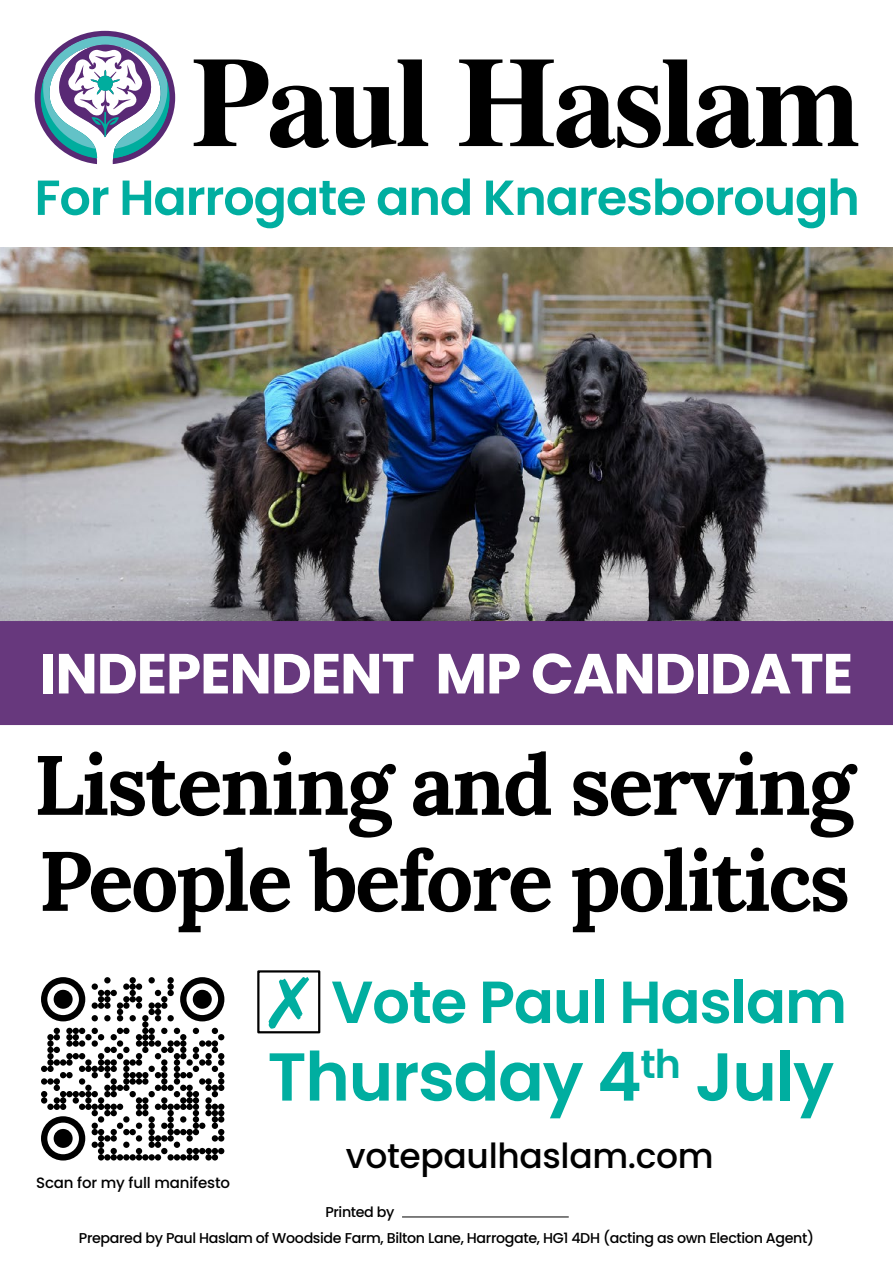
<style>
.page{position:relative;width:893px;height:1263px;background:#fff}
.page>*{position:absolute;margin:0;border:0;box-sizing:border-box;transform-origin:0 0}
.t1{font:84px/96px "Lora";letter-spacing:-.03em;color:#000}
.t2{font:600 67.65px "Poppins";letter-spacing:-.02em;color:#00aea0}
.t3{font:600 59.25px "Poppins";letter-spacing:-.02em;color:#00aea0}
.t4{font:700 56.4px "Poppins";letter-spacing:-.02em;color:#fff}
.t5{font:500 34.5px "Poppins";letter-spacing:-.01em;color:#000}
.t6{font:500 15px "Poppins";letter-spacing:-.01em;color:#000}
.t7{font:500 14.25px "Poppins";letter-spacing:-.025em;color:#000}
</style>
<div class="page">
<img style="left:0;top:248px;width:893px;height:373px">
<div style="left:257px;top:970px;width:63px;height:63px;border:2px solid #000"></div>
<svg style="left:268px;top:977px;width:41px;height:52px"></svg>
<div style="left:0;top:621px;width:893px;height:104px;background:#67387d"></div>
<svg style="left:194px;top:59px;width:234px;height:89px"></svg>
<svg style="left:459px;top:59px;width:399px;height:89px"></svg>
<svg style="left:35px;top:31px;width:140px;height:133px"></svg>
<svg style="left:38px;top:181px;width:70px;height:34px"></svg>
<svg style="left:123px;top:181px;width:60px;height:34px"></svg>
<svg style="left:189px;top:181px;width:176px;height:47px"></svg>
<svg style="left:378px;top:187px;width:28px;height:28px"></svg>
<svg style="left:412px;top:178px;width:58px;height:37px"></svg>
<svg style="left:486px;top:178px;width:339px;height:50px"></svg>
<svg style="left:831px;top:178px;width:26px;height:37px"></svg>
<svg style="left:41px;top:977px;width:183px;height:183px"></svg>
<hr style="left:402px;top:1216px;width:167px;height:1px;background:#000">
<h3 class="t4" style="left:40px;top:641px;width:815px">INDEPENDENT MP CANDIDATE</h3>
<h1 class="t1" style="left:34px;top:746px;width:823px">Listening and serving<br>People before politics</h1>
<p class="t6" style="left:36px;top:1174px;width:195px">Scan for my full manifesto</p>
<h3 class="t3" style="left:331px;top:979px;width:517px">Vote Paul Haslam</h3>
<h2 class="t2" style="left:267px;top:1050px;width:568px">Thursday 4<sup>th</sup> July</h2>
<h3 class="t5" style="left:346px;top:1136px;width:369px">votepaulhaslam.com</h3>
<p class="t7" style="left:325px;top:1204px;width:71px">Printed by</p>
<p class="t7" style="left:79px;top:1229px;width:737px">Prepared by Paul Haslam of Woodside Farm, Bilton Lane, Harrogate, HG1 4DH (acting as own Election Agent)</p>
</div>
